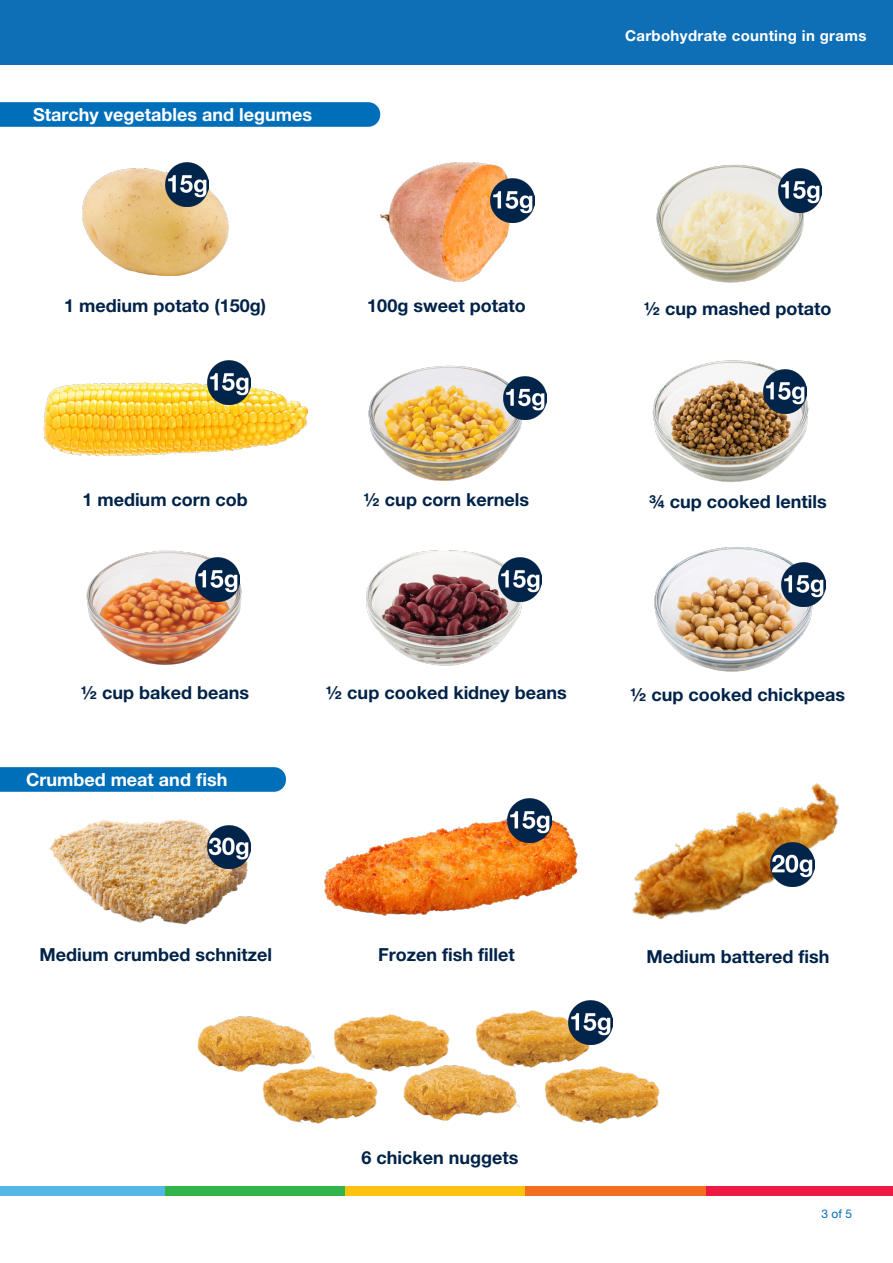
<style>
.page{position:relative;width:893px;height:1263px;background:#fff}
.page>*{position:absolute;margin:0;border:0;box-sizing:border-box;transform-origin:0 0}
.t1{font:700 18px "Helvetica Neue LT Pro";color:#002349}
.t2{font:700 18px "Helvetica Neue LT Pro";color:#fff}
.t3{font:700 15px "Helvetica Neue LT Pro";letter-spacing:.025em;color:#fff}
.t4{font:12px "Helvetica Neue LT Pro";color:#006fba}
</style>
<div class="page">
<div style="left:0;top:0;width:893px;height:64px;background:#0f6fb6"></div>
<div style="left:0;top:1186px;width:165px;height:9px;background:#56b7e7"></div>
<div style="left:165px;top:1186px;width:180px;height:9px;background:#31b44a"></div>
<div style="left:345px;top:1186px;width:181px;height:9px;background:#fec210"></div>
<div style="left:526px;top:1186px;width:180px;height:9px;background:#f36e21"></div>
<div style="left:706px;top:1186px;width:187px;height:9px;background:#ed1943"></div>
<img style="left:43px;top:382px;width:264px;height:75px">
<img style="left:82px;top:169px;width:147px;height:106px">
<img style="left:380px;top:163px;width:132px;height:118px">
<img style="left:656px;top:164px;width:151px;height:119px">
<svg style="left:0;top:102px;width:380px;height:25px;background:#0571bb"></svg>
<svg style="left:0;top:767px;width:286px;height:25px;background:#0672bb"></svg>
<img style="left:368px;top:365px;width:154px;height:116px">
<img style="left:652px;top:360px;width:157px;height:122px">
<img style="left:86px;top:550px;width:156px;height:115px">
<img style="left:654px;top:547px;width:172px;height:125px">
<img style="left:366px;top:550px;width:161px;height:116px">
<img style="left:632px;top:783px;width:207px;height:137px">
<img style="left:49px;top:819px;width:199px;height:106px">
<img style="left:197px;top:1016px;width:117px;height:56px">
<img style="left:403px;top:1065px;width:117px;height:56px">
<img style="left:334px;top:1014px;width:122px;height:60px">
<img style="left:469px;top:1010px;width:129px;height:61px">
<img style="left:255px;top:1064px;width:129px;height:60px">
<img style="left:537px;top:1064px;width:123px;height:60px">
<img style="left:324px;top:814px;width:254px;height:102px">
<img style="left:165px;top:163px;width:44px;height:44px">
<img style="left:490px;top:178px;width:44px;height:44px">
<img style="left:503px;top:376px;width:44px;height:44px">
<img style="left:207px;top:360px;width:44px;height:44px">
<img style="left:196px;top:557px;width:44px;height:44px">
<img style="left:508px;top:799px;width:44px;height:43px">
<img style="left:569px;top:1001px;width:43px;height:43px">
<img style="left:498px;top:557px;width:44px;height:44px">
<img style="left:778px;top:169px;width:44px;height:43px">
<img style="left:763px;top:369px;width:44px;height:44px">
<img style="left:781px;top:562px;width:44px;height:44px">
<img style="left:770px;top:842px;width:44px;height:44px">
<img style="left:207px;top:825px;width:44px;height:44px">
<p class="t2" style="left:33px;top:104px;width:281px">Starchy vegetables and legumes</p>
<p class="t1" style="left:64px;top:295px;width:203px">1 medium potato (150g)</p>
<p class="t1" style="left:367px;top:295px;width:160px">100g sweet potato</p>
<p class="t3" style="left:625px;top:27px;width:243px">Carbohydrate counting in grams</p>
<p class="t1" style="left:644px;top:297px;width:189px">½ cup mashed potato</p>
<p class="t1" style="left:82px;top:489px;width:167px">1 medium corn cob</p>
<p class="t1" style="left:364px;top:489px;width:167px">½ cup corn kernels</p>
<p class="t1" style="left:649px;top:491px;width:179px">¾ cup cooked lentils</p>
<p class="t1" style="left:81px;top:681px;width:170px">½ cup baked beans</p>
<p class="t2" style="left:26px;top:769px;width:203px">Crumbed meat and fish</p>
<p class="t1" style="left:326px;top:681px;width:242px">½ cup cooked kidney beans</p>
<p class="t1" style="left:40px;top:943px;width:234px">Medium crumbed schnitzel</p>
<p class="t1" style="left:378px;top:943px;width:138px">Frozen fish fillet</p>
<p class="t1" style="left:631px;top:683px;width:216px">½ cup cooked chickpeas</p>
<p class="t1" style="left:646px;top:945px;width:184px">Medium battered fish</p>
<p class="t1" style="left:362px;top:1146px;width:159px">6 chicken nuggets</p>
<p class="t4" style="left:822px;top:1206px;width:32px">3 of 5</p>
</div>
